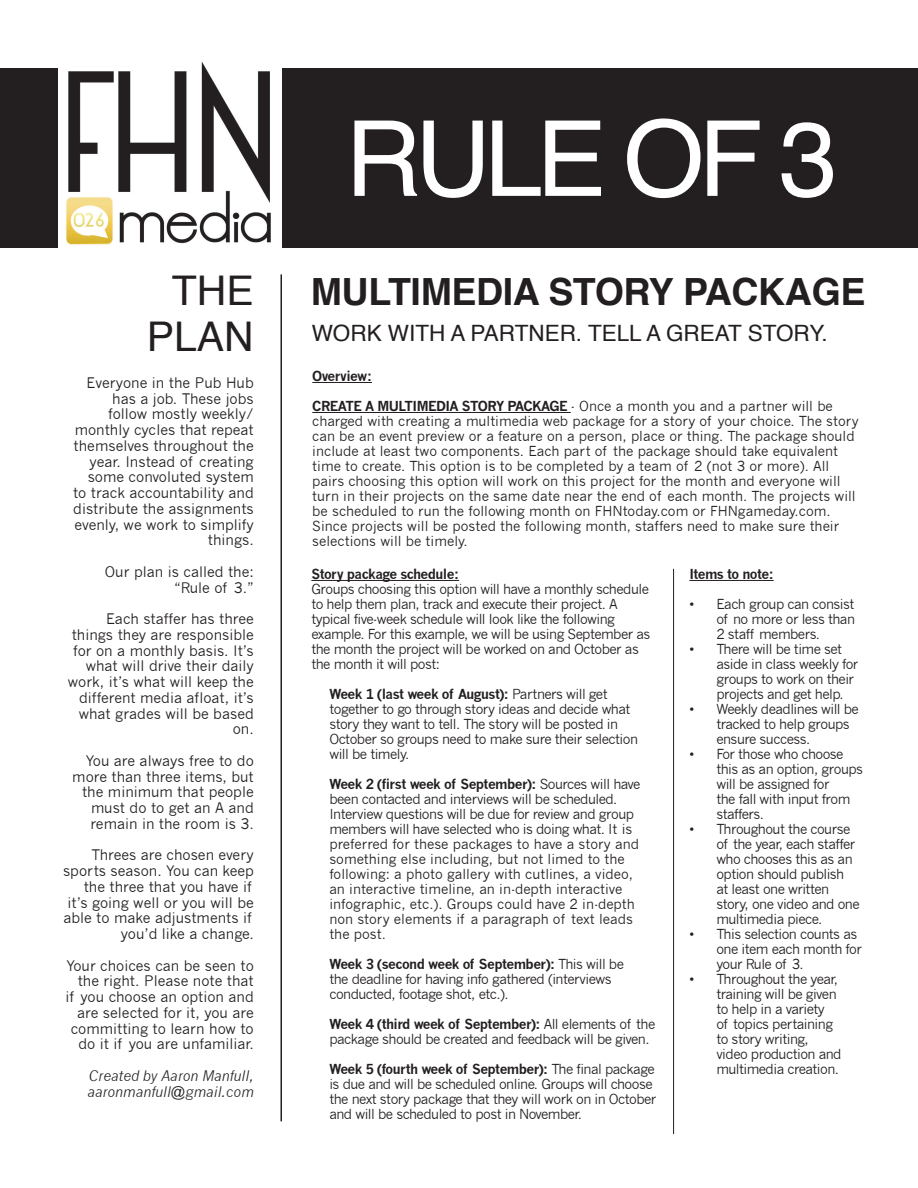
<style>
.page{position:relative;width:918px;height:1188px;background:#fff}
.page>*{position:absolute;margin:0;border:0;box-sizing:border-box;transform-origin:0 0}
.t1{font:105px "Helvetica";letter-spacing:-.06em;color:#fff}
.t2{font:40.95px/45.5px "Helvetica";color:#231f20;text-align:right}
.t3{font:700 37.5px "Helvetica";letter-spacing:-.01em;color:#231f20}
.t4{font:22.5px "Helvetica";color:#231f20}
.t5{font:14.25px/15.8px "News Gothic";color:#231f20;text-align:right}
.t6{font:italic 14.25px/15.8px "News Gothic";color:#231f20}
.t7{font:13.5px/15px "News Gothic";letter-spacing:-.04em;color:#231f20}
.t8{font:13.5px/15px "News Gothic";color:#231f20}
.t9{font:700 13.5px "News Gothic";letter-spacing:-.04em;color:#231f20}
.s1{font-weight:700}
</style>
<div class="page">
<div style="left:0;top:68px;width:918px;height:179px;background:#231f20"></div>
<img style="left:58px;top:62px;width:223px;height:185px">
<hr style="left:280px;top:274px;width:2px;height:847px;background:#231f20">
<hr style="left:312px;top:382px;width:60px;height:1px;background:#231f20">
<hr style="left:312px;top:412px;width:259px;height:1px;background:#231f20">
<hr style="left:311px;top:580px;width:148px;height:1px;background:#231f20">
<hr style="left:673px;top:569px;width:1px;height:565px;background:#231f20">
<hr style="left:689px;top:580px;width:85px;height:1px;background:#231f20">
<h2 class="t2" style="left:147px;top:269px;width:108px">THE<br>PLAN</h2>
<p class="t5" style="left:73px;top:375px;width:182px">Everyone in the Pub Hub has a job. These jobs follow mostly weekly/ monthly cycles that repeat themselves throughout the year. Instead of creating some convoluted system to track accountability and distribute the assignments evenly, we work to simplify things.</p>
<p class="t5" style="left:105px;top:564px;width:150px">Our plan is called the: “Rule of 3.”</p>
<p class="t5" style="left:68px;top:611px;width:187px">Each staffer has three things they are responsible for on a monthly basis. It’s what will drive their daily work, it’s what will keep the different media afloat, it’s what grades will be based on.</p>
<p class="t5" style="left:72px;top:753px;width:183px">You are always free to do more than three items, but the minimum that people must do to get an A and remain in the room is 3.</p>
<p class="t5" style="left:63px;top:847px;width:192px">Threes are chosen every sports season. You can keep the three that you have if it’s going well or you will be able to make adjustments if you’d like a change.</p>
<p class="t5" style="left:65px;top:958px;width:190px">Your choices can be seen to the right. Please note that<br>if you choose an option and are selected for it, you are committing to learn how to do it if you are unfamiliar.</p>
<p class="t6" style="left:87px;top:1068px;width:168px">Created by Aaron Manfull, aaronmanfull@gmail.com</p>
<h1 class="t1" style="left:345px;top:78px;width:494px">RULE OF 3</h1>
<h3 class="t3" style="left:311px;top:262px;width:556px">MULTIMEDIA STORY PACKAGE</h3>
<h3 class="t4" style="left:312px;top:315px;width:518px">WORK WITH A PARTNER. TELL A GREAT STORY.</h3>
<p class="t9" style="left:312px;top:368px;width:61px">Overview:</p>
<p class="t8" style="left:312px;top:399px;width:548px"><span class="s1">CREATE A MULTIMEDIA STORY PACKAGE</span> - Once a month you and a partner will be charged with creating a multimedia web package for a story of your choice. The story can be an event preview or a feature on a person, place or thing. The package should include at least two components. Each part of the package should take equivalent time to create. This option is to be completed by a team of 2 (not 3 or more). All pairs choosing this option will work on this project for the month and everyone will turn in their projects on the same date near the end of each month. The projects will be scheduled to run the following month on FHNtoday.com or FHNgameday.com.<br>Since projects will be posted the following month, staffers need to make sure their selections will be timely.</p>
<p class="t9" style="left:311px;top:566px;width:149px">Story package schedule:</p>
<p class="t7" style="left:311px;top:582px;width:341px">Groups choosing this option will have a monthly schedule to help them plan, track and execute their project. A typical five-week schedule will look like the following example. For this example, we will be using September as the month the project will be worked on and October as the month it will post:</p>
<p class="t7" style="left:329px;top:687px;width:310px"><span class="s1">Week 1 (last week of August):</span> Partners will get together to go through story ideas and decide what story they want to tell. The story will be posted in October so groups need to make sure their selection will be timely.</p>
<p class="t8" style="left:329px;top:777px;width:313px"><span class="s1">Week 2 (first week of September):</span> Sources will have been contacted and interviews will be scheduled.<br>Interview questions will be due for review and group members will have selected who is doing what. It is preferred for these packages to have a story and something else including, but not limed to the following: a photo gallery with cutlines, a video, an interactive timeline, an in-depth interactive infographic, etc.). Groups could have 2 in-depth non story elements if a paragraph of text leads the post.</p>
<p class="t7" style="left:329px;top:957px;width:296px"><span class="s1">Week 3 (second week of September):</span> This will be the deadline for having info gathered (interviews conducted, footage shot, etc.).</p>
<p class="t7" style="left:329px;top:1017px;width:327px"><span class="s1">Week 4 (third week of September):</span> All elements of the package should be created and feedback will be given.</p>
<p class="t7" style="left:329px;top:1062px;width:329px"><span class="s1">Week 5 (fourth week of September):</span> The final package is due and will be scheduled online. Groups will choose the next story package that they will work on in October and will be scheduled to post in November.</p>
<p class="t9" style="left:689px;top:566px;width:86px">Items to note:</p>
<p class="t7" style="left:716px;top:597px;width:140px;text-align:justify;text-indent:-27px">• Each group can consist of no more or less than 2 staff members.</p>
<p class="t7" style="left:716px;top:642px;width:144px;text-indent:-27px">• There will be time set aside in class weekly for groups to work on their projects and get help.</p>
<p class="t7" style="left:716px;top:702px;width:144px;text-indent:-27px">• Weekly deadlines will be tracked to help groups ensure success.</p>
<p class="t7" style="left:716px;top:747px;width:148px;text-indent:-27px">• For those who choose this as an option, groups will be assigned for<br>the fall with input from staffers.</p>
<p class="t7" style="left:716px;top:822px;width:145px;text-indent:-27px">• Throughout the course of the year, each staffer who chooses this as an option should publish<br>at least one written story, one video and one multimedia piece.</p>
<p class="t7" style="left:716px;top:927px;width:147px;text-indent:-27px">• This selection counts as one item each month for your Rule of 3.</p>
<p class="t7" style="left:716px;top:972px;width:127px;text-indent:-27px">• Throughout the year, training will be given to help in a variety<br>of topics pertaining to story writing, video production and multimedia creation.</p>
</div>
